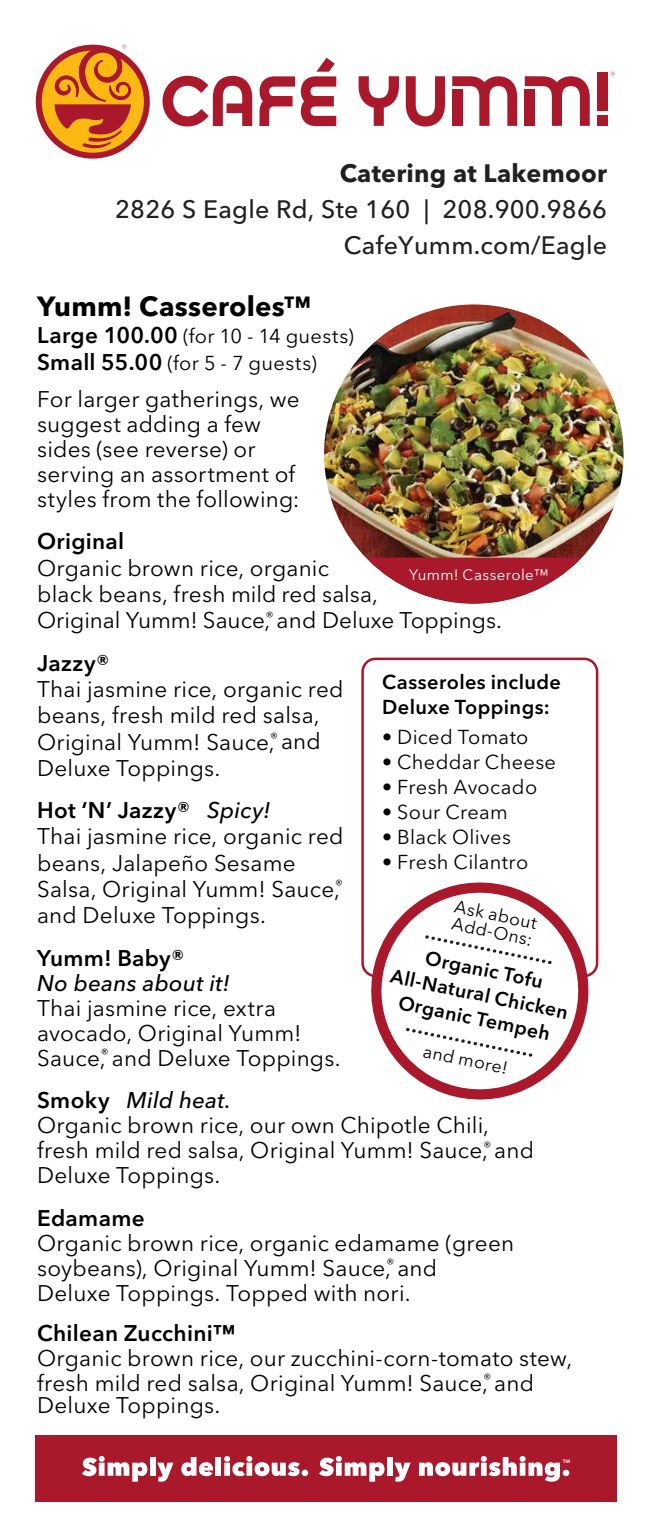
<style>
.page{position:relative;width:653px;height:1530px;background:#fff}
.page>*{position:absolute;margin:0;border:0;box-sizing:border-box;transform-origin:0 0}
.t1{font:700 27.5px "Avenir Next LT Pro";letter-spacing:.01em;color:#000}
.t2{font:500 25px/35.8px "Avenir Next LT Pro";letter-spacing:.01em;color:#221f1f;text-align:right}
.t3{font:700 25px "Avenir Next LT Pro";letter-spacing:.01em;color:#221f1f}
.t4{font:22.5px/25px "Avenir Next LT Pro";letter-spacing:.01em;color:#000}
.t5{font:600 22.5px "Avenir Next LT Pro";letter-spacing:.015em;color:#000}
.t6{font:italic 500 22.5px "Avenir Next LT Pro";letter-spacing:.01em;color:#000}
.t7{font:20px/27px "Avenir Next LT Pro";letter-spacing:.015em;color:#000}
.t8{font:600 20px/25px "Avenir Next LT Pro";letter-spacing:.02em;color:#000}
.t9{font:600 19.5px/24.8px "Avenir Next LT Pro";color:#000;text-align:center}
.t10{font:17.75px/17px "Avenir Next LT Pro";color:#000}
.t11{font:15px "Avenir Next LT Pro";letter-spacing:.025em;color:#fff}
.t12{font:12.5px "Myriad Pro";color:#fff}
.s1{font-weight:600;font-size:22.5px}
.s2{font-weight:600}
.s3{font-weight:500;font-style:italic}
</style>
<div class="page">
<div style="left:361px;top:658px;width:237px;height:319px;border:2px solid #aa182c;border-radius:13px"></div>
<img style="left:324px;top:304px;width:299px;height:300px;border-radius:150px">
<svg style="left:366px;top:558px;width:215px;height:45px"></svg>
<div style="left:36px;top:45px;width:114px;height:114px;background:#aa182c;border-radius:50%"></div>
<svg style="left:42px;top:44px;width:102px;height:109px"></svg>
<svg style="left:610px;top:72px;width:4px;height:4px"></svg>
<svg style="left:405px;top:76px;width:40px;height:50px"></svg>
<div style="left:597px;top:72px;width:10px;height:39px;background:#aa182c"></div>
<div style="left:597px;top:116px;width:10px;height:10px;background:#aa182c"></div>
<svg style="left:358px;top:76px;width:41px;height:50px"></svg>
<svg style="left:452px;top:76px;width:65px;height:50px"></svg>
<div style="left:452px;top:90px;width:10px;height:36px;background:#aa182c"></div>
<svg style="left:524px;top:76px;width:65px;height:50px"></svg>
<div style="left:524px;top:90px;width:10px;height:36px;background:#aa182c"></div>
<svg style="left:259px;top:76px;width:36px;height:50px"></svg>
<svg style="left:162px;top:76px;width:90px;height:50px"></svg>
<svg style="left:301px;top:58px;width:35px;height:68px"></svg>
<div style="left:36px;top:1435px;width:581px;height:67px;background:#aa182c"></div>
<svg style="left:82px;top:1456px;width:65px;height:26px"></svg>
<div style="left:150px;top:1457px;width:6px;height:19px;background:#fff"></div>
<svg style="left:157px;top:1463px;width:16px;height:19px"></svg>
<svg style="left:181px;top:1457px;width:32px;height:19px"></svg>
<div style="left:215px;top:1457px;width:6px;height:19px;background:#fff"></div>
<svg style="left:224px;top:1456px;width:84px;height:20px"></svg>
<svg style="left:319px;top:1456px;width:65px;height:26px"></svg>
<div style="left:387px;top:1457px;width:5px;height:19px;background:#fff"></div>
<svg style="left:394px;top:1463px;width:16px;height:19px"></svg>
<svg style="left:419px;top:1456px;width:150px;height:26px"></svg>
<svg style="left:361px;top:870px;width:238px;height:230px"></svg>
<svg style="left:368px;top:880px;width:223px;height:219px"></svg>
<svg style="left:406px;top:1028px;width:126px;height:29px"></svg>
<svg style="left:425px;top:935px;width:126px;height:29px"></svg>
<p class="t3" style="left:339px;top:158px;width:269px">Catering at Lakemoor</p>
<p class="t2" style="left:115px;top:191px;width:493px">2826 S Eagle Rd, Ste 160 | 208.900.9866<br>CafeYumm.com/Eagle</p>
<p class="t1" style="left:37px;top:290px;width:275px">Yumm! Casseroles™</p>
<p class="t7" style="left:37px;top:323px;width:318px"><span class="s1">Large 100.00</span> (for 10 - 14 guests)<br><span class="s1">Small 55.00</span> (for 5 - 7 guests)</p>
<p class="t4" style="left:37px;top:387px;width:264px">For larger gatherings, we suggest adding a few sides (see reverse) or serving an assortment of styles from the following:</p>
<p class="t5" style="left:37px;top:528px;width:89px">Original</p>
<p class="t4" style="left:37px;top:555px;width:466px;line-height:26.2px">Organic brown rice, organic<br>black beans, fresh mild red salsa,<br>Original Yumm! Sauce,<sup>®</sup> and Deluxe Toppings.</p>
<p class="t5" style="left:37px;top:649px;width:74px">Jazzy®</p>
<p class="t4" style="left:37px;top:676px;width:308px;line-height:26.2px">Thai jasmine rice, organic red beans, fresh mild red salsa,<br>Original Yumm! Sauce,<sup>®</sup> and<br>Deluxe Toppings.</p>
<p class="t4" style="left:37px;top:797px;width:308px;line-height:26.2px"><span class="s2">Hot ‘N’ Jazzy®</span> <span class="s3">Spicy!<br></span>Thai jasmine rice, organic red beans, Jalapeño Sesame<br>Salsa, Original Yumm! Sauce,<sup>® </sup>and Deluxe Toppings.</p>
<p class="t5" style="left:37px;top:944px;width:149px">Yumm! Baby®</p>
<p class="t6" style="left:37px;top:969px;width:194px">No beans about it!</p>
<p class="t4" style="left:37px;top:995px;width:305px">Thai jasmine rice, extra avocado, Original Yumm!<br>Sauce,<sup>®</sup> and Deluxe Toppings.</p>
<p class="t4" style="left:37px;top:1088px;width:498px"><span class="s2">Smoky</span> <span class="s3">Mild heat.<br></span>Organic brown rice, our own Chipotle Chili, fresh mild red salsa, Original Yumm! Sauce,<sup>®</sup> and<br>Deluxe Toppings.</p>
<p class="t5" style="left:37px;top:1204px;width:109px">Edamame</p>
<p class="t4" style="left:37px;top:1230px;width:478px">Organic brown rice, organic edamame (green soybeans), Original Yumm! Sauce,<sup>®</sup> and<br>Deluxe Toppings. Topped with nori.</p>
<p class="t5" style="left:37px;top:1319px;width:200px">Chilean Zucchini™</p>
<p class="t4" style="left:37px;top:1345px;width:536px">Organic brown rice, our zucchini-corn-tomato stew, fresh mild red salsa, Original Yumm! Sauce,<sup>®</sup> and</p>
<p class="t4" style="left:37px;top:1393px;width:185px">Deluxe Toppings.</p>
<p class="t11" style="left:409px;top:566px;width:141px">Yumm! Casserole™</p>
<p class="t8" style="left:382px;top:670px;width:180px">Casseroles include<br>Deluxe Toppings:</p>
<p class="t7" style="left:382px;top:724px;width:148px">• Diced Tomato</p>
<p class="t7" style="left:382px;top:749px;width:175px">• Cheddar Cheese</p>
<p class="t7" style="left:382px;top:774px;width:156px">• Fresh Avocado</p>
<p class="t7" style="left:382px;top:799px;width:127px">• Sour Cream</p>
<p class="t7" style="left:382px;top:824px;width:130px">• Black Olives</p>
<p class="t7" style="left:382px;top:849px;width:147px">• Fresh Cilantro</p>
<p class="t10" style="left:456px;top:898px;width:85px;rotate:12deg">Ask about<br>Add-Ons:</p>
<p class="t9" style="left:398px;top:939px;width:182px;rotate:12deg">Organic Tofu<br>All-Natural Chicken<br>Organic Tempeh</p>
<p class="t10" style="left:425px;top:1042px;width:87px;rotate:12deg">and more!</p>
<p class="t12" style="left:562px;top:1456px;width:9px">™</p>
</div>
